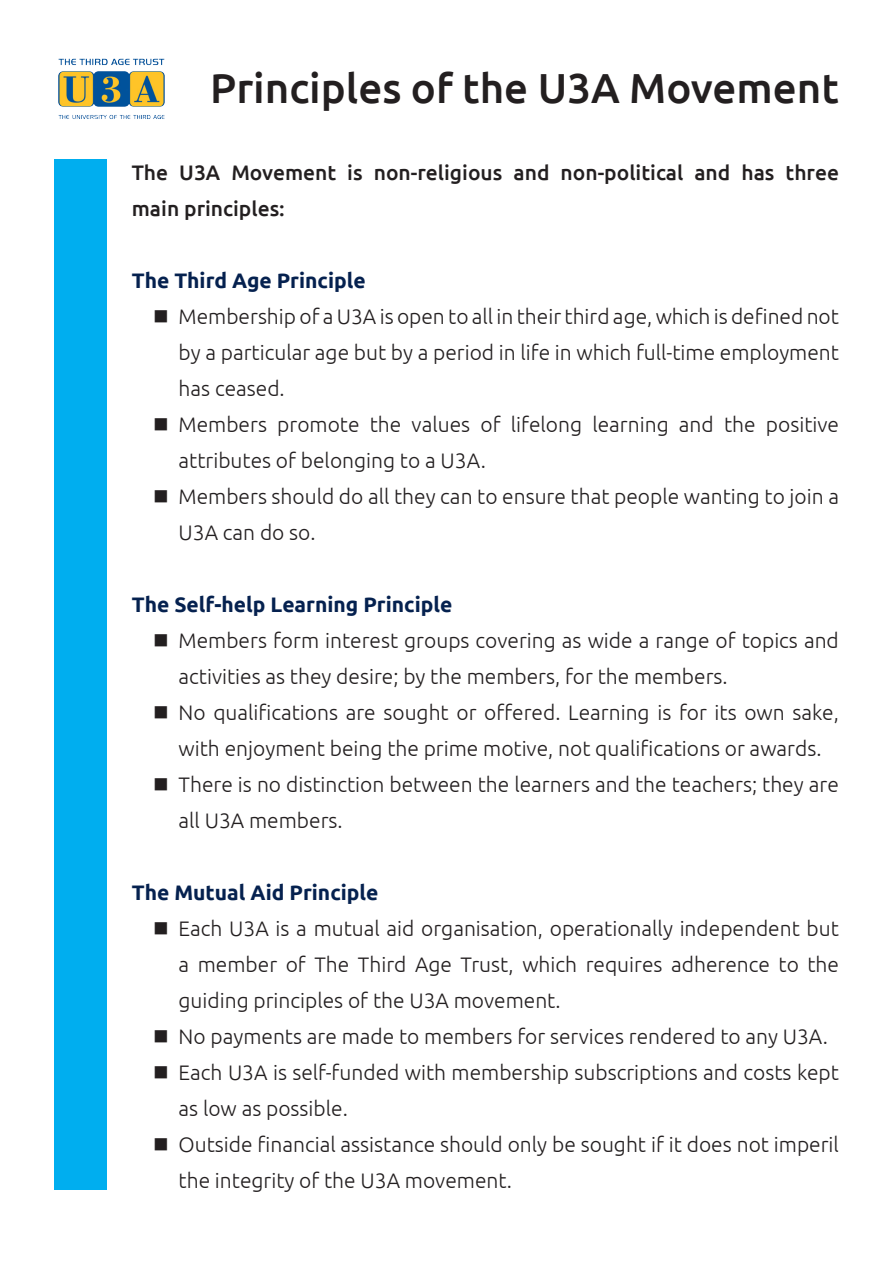
<style>
.page{position:relative;width:893px;height:1263px;background:#fff}
.page>*{position:absolute;margin:0;border:0;box-sizing:border-box;transform-origin:0 0}
.Page_Title{font:500 42px "Ubuntu";color:#231f20}
.t1{font:300 21px/36px "Ubuntu";color:#231f20}
.Body_Text{font:500 21px/36px "Ubuntu";color:#231f20}
.Sub-subtitle_1{font:700 21px "Ubuntu";color:#05214f}
</style>
<div class="page">
<div style="left:54px;top:159px;width:52px;height:1030px;background:#00aeef"></div>
<img style="left:58px;top:58px;width:107px;height:61px">
<p class="Page_Title" style="left:210px;top:61px;width:630px">Principles of the U3A Movement</p>
<p class="Body_Text" style="left:132px;top:154px;width:709px">The U3A Movement is non-religious and non-political and has three main principles:</p>
<p class="Sub-subtitle_1" style="left:132px;top:268px;width:235px">The Third Age Principle</p>
<p class="t1" style="left:179px;top:298px;width:662px;text-align:justify;text-indent:-26px">■ Membership of a U3A is open to all in their third age, which is defined not by a particular age but by a period in life in which full-time employment has ceased.</p>
<p class="t1" style="left:179px;top:406px;width:662px;text-indent:-26px">■ Members promote the values of lifelong learning and the positive attributes of belonging to a U3A.</p>
<p class="t1" style="left:179px;top:478px;width:662px;text-indent:-26px">■ Members should do all they can to ensure that people wanting to join a<br>U3A can do so.</p>
<p class="Sub-subtitle_1" style="left:132px;top:592px;width:322px">The Self-help Learning Principle</p>
<p class="t1" style="left:179px;top:622px;width:662px;text-indent:-26px">■ Members form interest groups covering as wide a range of topics and activities as they desire; by the members, for the members.</p>
<p class="t1" style="left:153px;top:694px;width:687px;text-align:center">■ No qualifications are sought or offered. Learning is for its own sake, with enjoyment being the prime motive, not qualifications or awards.</p>
<p class="t1" style="left:179px;top:766px;width:662px;text-indent:-26px">■ There is no distinction between the learners and the teachers; they are all U3A members.</p>
<p class="Sub-subtitle_1" style="left:132px;top:880px;width:248px">The Mutual Aid Principle</p>
<p class="t1" style="left:179px;top:910px;width:662px;text-align:justify;text-indent:-26px">■ Each U3A is a mutual aid organisation, operationally independent but a member of The Third Age Trust, which requires adherence to the guiding principles of the U3A movement.</p>
<p class="t1" style="left:153px;top:1018px;width:676px">■ No payments are made to members for services rendered to any U3A.</p>
<p class="t1" style="left:179px;top:1054px;width:662px;text-indent:-26px">■ Each U3A is self-funded with membership subscriptions and costs kept as low as possible.</p>
<p class="t1" style="left:179px;top:1126px;width:662px;text-indent:-26px">■ Outside financial assistance should only be sought if it does not imperil the integrity of the U3A movement.</p>
</div>
